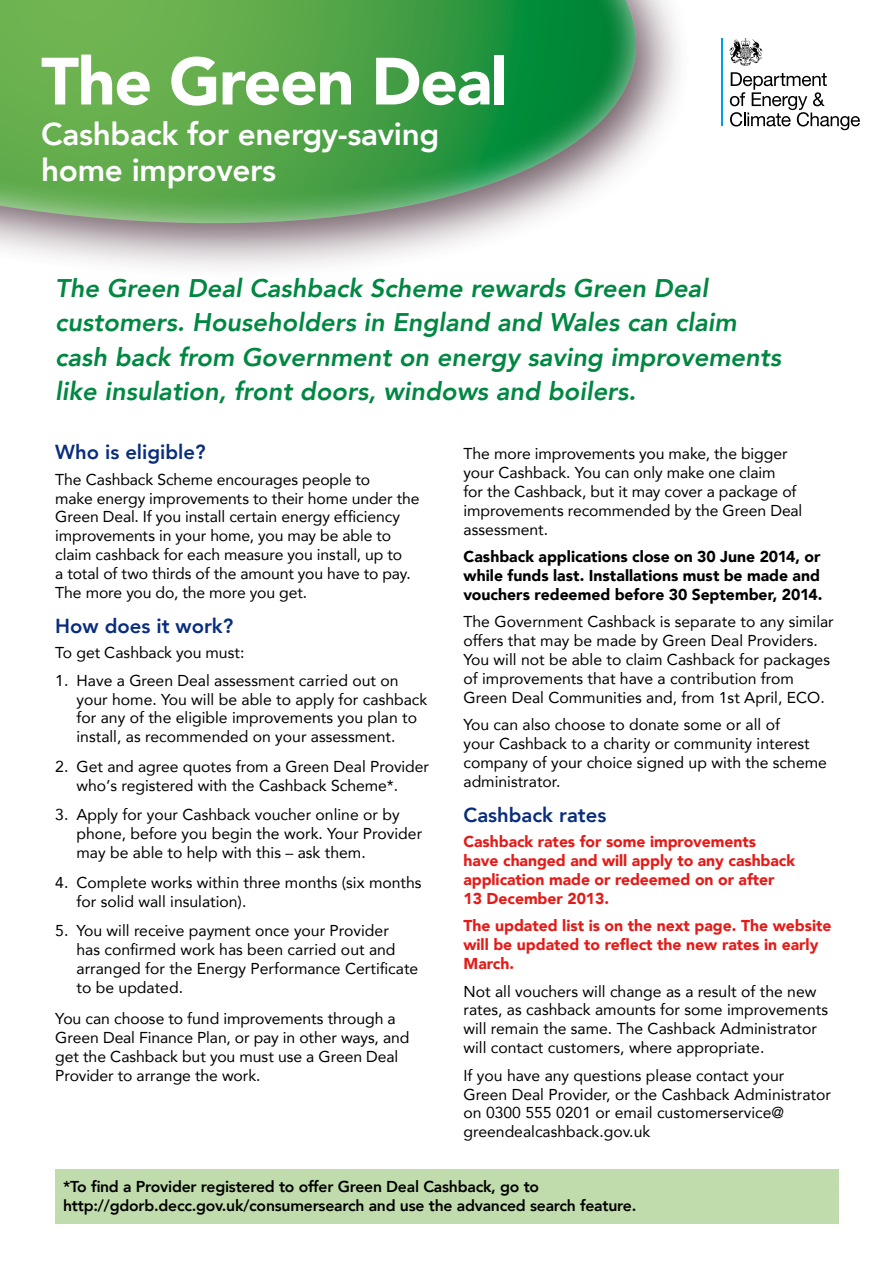
<style>
.page{position:relative;width:893px;height:1263px;background:#fff}
.page>*{position:absolute;margin:0;border:0;box-sizing:border-box;transform-origin:0 0}
.t1{font:900 66px "Avenir";letter-spacing:-.02em;color:#fff}
.t2{font:800 31.5px/36px "Avenir";letter-spacing:-.01em;color:#fff}
.t3{font:italic 800 25.5px/34.5px "Avenir";color:#008741}
.t4{font:800 20.25px "Avenir";color:#092d7d}
.t5{font:15.75px/18.9px "Avenir";color:#000}
.t6{font:900 15.75px/18.9px "Avenir";letter-spacing:-.005em;color:#e31c19}
.t7{font:800 15.75px/18.9px "Avenir";letter-spacing:-.015em;color:#000}
.t8{font:900 15.75px/18.9px "Avenir";color:#000}
</style>
<div class="page">
<svg style="left:0;top:0;width:676px;height:267px;background:#77b275"></svg>
<hr style="left:721px;top:38px;width:2px;height:88px;background:#009ee0">
<svg style="left:730px;top:72px;width:130px;height:58px"></svg>
<svg style="left:729px;top:38px;width:34px;height:27px"></svg>
<div style="left:55px;top:1169px;width:783px;height:54px;background:#c1dcac"></div>
<h1 class="t1" style="left:41px;top:25px;width:468px">The Green Deal</h1>
<h2 class="t2" style="left:41px;top:114px;width:400px">Cashback for energy-saving home improvers</h2>
<h3 class="t3" style="left:55px;top:271px;width:727px">The Green Deal Cashback Scheme rewards Green Deal customers. Householders in England and Wales can claim cash back from Government on energy saving improvements like insulation, front doors, windows and boilers.</h3>
<p class="t4" style="left:55px;top:434px;width:152px">Who is eligible?</p>
<p class="t5" style="left:55px;top:469px;width:366px">The Cashback Scheme encourages people to<br>make energy improvements to their home under the Green Deal. If you install certain energy efficiency improvements in your home, you may be able to claim cashback for each measure you install, up to<br>a total of two thirds of the amount you have to pay.<br>The more you do, the more you get.</p>
<p class="t4" style="left:55px;top:607px;width:180px">How does it work?</p>
<p class="t5" style="left:55px;top:643px;width:191px">To get Cashback you must:</p>
<p class="t5" style="left:77px;top:670px;width:352px;text-indent:-21px">1. Have a Green Deal assessment carried out on your home. You will be able to apply for cashback for any of the eligible improvements you plan to install, as recommended on your assessment.</p>
<p class="t5" style="left:77px;top:756px;width:354px;text-indent:-21px">2. Get and agree quotes from a Green Deal Provider who‘s registered with the Cashback Scheme*.</p>
<p class="t5" style="left:77px;top:805px;width:347px;text-indent:-21px">3. Apply for your Cashback voucher online or by phone, before you begin the work. Your Provider may be able to help with this – ask them.</p>
<p class="t5" style="left:77px;top:872px;width:347px;text-indent:-21px">4. Complete works within three months (six months for solid wall insulation).</p>
<p class="t5" style="left:77px;top:921px;width:343px;text-indent:-21px">5. You will receive payment once your Provider<br>has confirmed work has been carried out and arranged for the Energy Performance Certificate to be updated.</p>
<p class="t5" style="left:55px;top:1009px;width:356px">You can choose to fund improvements through a Green Deal Finance Plan, or pay in other ways, and get the Cashback but you must use a Green Deal Provider to arrange the work.</p>
<p class="t5" style="left:463px;top:444px;width:340px">The more improvements you make, the bigger your Cashback. You can only make one claim<br>for the Cashback, but it may cover a package of improvements recommended by the Green Deal assessment.</p>
<p class="t8" style="left:463px;top:547px;width:361px">Cashback applications close on 30 June 2014, or while funds last. Installations must be made and vouchers redeemed before 30 September, 2014.</p>
<p class="t5" style="left:463px;top:612px;width:372px">The Government Cashback is separate to any similar offers that may be made by Green Deal Providers.<br>You will not be able to claim Cashback for packages of improvements that have a contribution from Green Deal Communities and, from 1st April, ECO.</p>
<p class="t5" style="left:463px;top:715px;width:365px">You can also choose to donate some or all of<br>your Cashback to a charity or community interest company of your choice signed up with the scheme administrator.</p>
<p class="t4" style="left:463px;top:796px;width:144px">Cashback rates</p>
<p class="t6" style="left:463px;top:832px;width:333px">Cashback rates for some improvements<br>have changed and will apply to any cashback application made or redeemed on or after 13 December 2013.</p>
<p class="t6" style="left:463px;top:916px;width:369px">The updated list is on the next page. The website will be updated to reflect the new rates in early<br>March.</p>
<p class="t5" style="left:463px;top:981px;width:366px">Not all vouchers will change as a result of the new rates, as cashback amounts for some improvements will remain the same. The Cashback Administrator will contact customers, where appropriate.</p>
<p class="t5" style="left:463px;top:1065px;width:369px">If you have any questions please contact your Green Deal Provider, or the Cashback Administrator on 0300 555 0201 or email customerservice@ greendealcashback.gov.uk</p>
<p class="t7" style="left:63px;top:1176px;width:575px">*To find a Provider registered to offer Green Deal Cashback, go to http://gdorb.decc.gov.uk/consumersearch and use the advanced search feature.</p>
</div>
